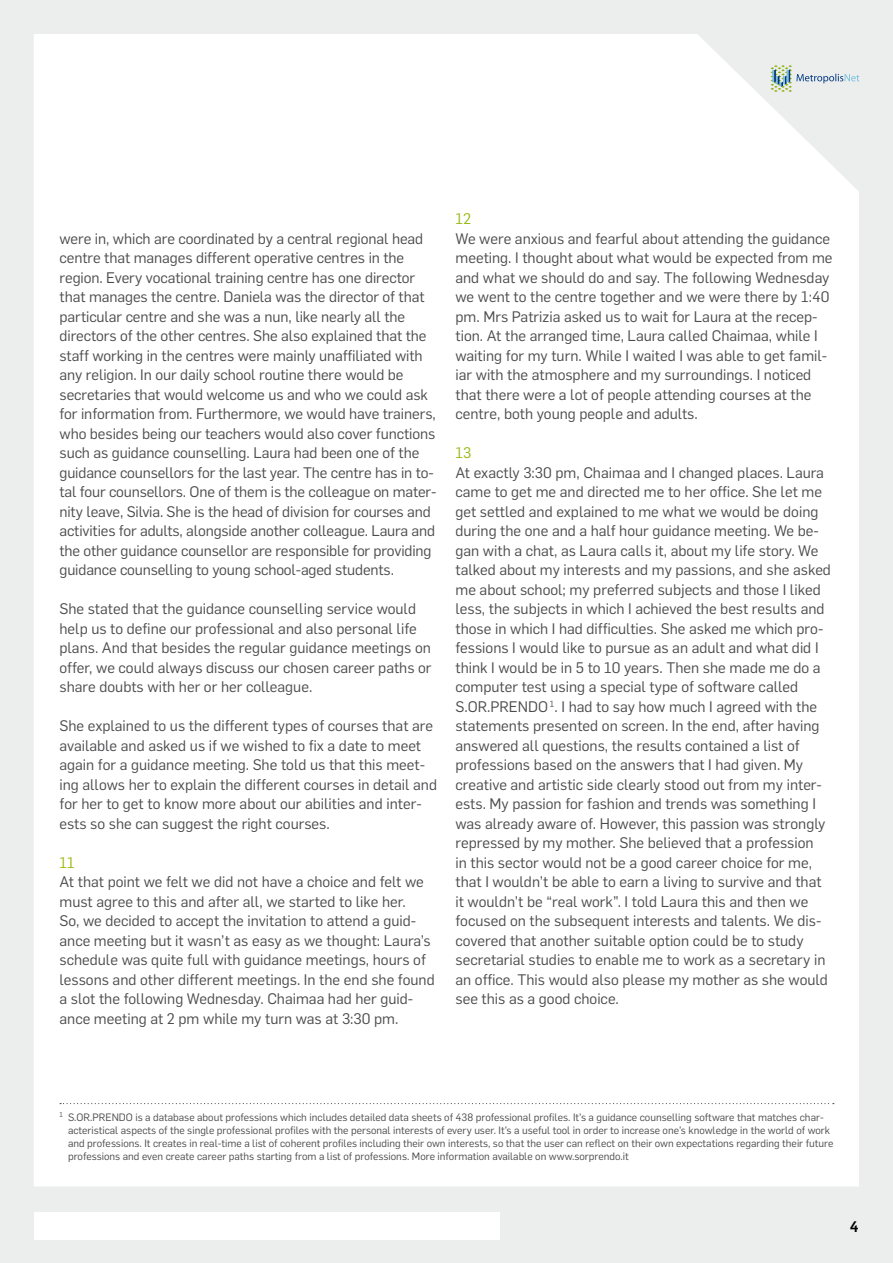
<style>
.page{position:relative;width:893px;height:1263px;background:#eceded}
.page>*{position:absolute;margin:0;border:0;box-sizing:border-box;transform-origin:0 0}
.t1{font:15px/19.5px "Flama";color:#4b4b4d}
.t2{font:15px "Flama";color:#97b911}
.t3{font:500 15px "Flama";color:#000}
.t4{font:10.5px/13px "Flama";color:#4b4b4d}
</style>
<div class="page">
<div style="left:34px;top:34px;width:825px;height:1152px;background:#fff"></div>
<div style="left:34px;top:1212px;width:466px;height:27px;background:#fff"></div>
<div style="left:768px;top:63px;width:94px;height:31px;background:#eceded"></div>
<svg style="left:770px;top:65px;width:89px;height:27px"></svg>
<svg style="left:60px;top:1103px;width:774px;height:1px"></svg>
<p class="t1" style="left:60px;top:228px;width:378px">were in, which are coordinated by a central regional head centre that manages different operative centres in the region. Every vocational training centre has one director that manages the centre. Daniela was the director of that particular centre and she was a nun, like nearly all the directors of the other centres. She also explained that the staff working in the centres were mainly unaffiliated with any religion. In our daily school routine there would be secretaries that would welcome us and who we could ask for information from. Furthermore, we would have trainers, who besides being our teachers would also cover functions such as guidance counselling. Laura had been one of the guidance counsellors for the last year. The centre has in to&shy;tal four counsellors. One of them is the colleague on mater&shy;nity leave, Silvia. She is the head of division for courses and activities for adults, alongside another colleague. Laura and the other guidance counsellor are responsible for providing guidance counselling to young school-aged students.</p>
<p class="t1" style="left:60px;top:598px;width:374px">She stated that the guidance counselling service would help us to define our professional and also personal life plans. And that besides the regular guidance meetings on offer, we could always discuss our chosen career paths or share doubts with her or her colleague.</p>
<p class="t1" style="left:60px;top:715px;width:379px">She explained to us the different types of courses that are available and asked us if we wished to fix a date to meet again for a guidance meeting. She told us that this meet&shy;ing allows her to explain the different courses in detail and for her to get to know more about our abilities and inter&shy;ests so she can suggest the right courses.</p>
<p class="t2" style="left:60px;top:852px;width:17px">11</p>
<p class="t1" style="left:60px;top:871px;width:377px">At that point we felt we did not have a choice and felt we must agree to this and after all, we started to like her.<br>So, we decided to accept the invitation to attend a guid&shy;ance meeting but it wasn’t as easy as we thought: Laura’s schedule was quite full with guidance meetings, hours of lessons and other different meetings. In the end she found a slot the following Wednesday. Chaimaa had her guid&shy;ance meeting at 2 pm while my turn was at 3:30 pm.</p>
<p class="t2" style="left:455px;top:208px;width:17px">12</p>
<p class="t1" style="left:455px;top:228px;width:379px">We were anxious and fearful about attending the guidance meeting. I thought about what would be expected from me and what we should do and say. The following Wednesday we went to the centre together and we were there by 1:40 pm. Mrs Patrizia asked us to wait for Laura at the recep&shy;tion. At the arranged time, Laura called Chaimaa, while I waiting for my turn. While I waited I was able to get famil&shy;iar with the atmosphere and my surroundings. I noticed that there were a lot of people attending courses at the centre, both young people and adults.</p>
<p class="t2" style="left:455px;top:442px;width:17px">13</p>
<p class="t1" style="left:455px;top:462px;width:377px">At exactly 3:30 pm, Chaimaa and I changed places. Laura came to get me and directed me to her office. She let me get settled and explained to me what we would be doing during the one and a half hour guidance meeting. We be&shy;gan with a chat, as Laura calls it, about my life story. We talked about my interests and my passions, and she asked me about school; my preferred subjects and those I liked less, the subjects in which I achieved the best results and those in which I had difficulties. She asked me which pro&shy;fessions I would like to pursue as an adult and what did I think I would be in 5 to 10 years. Then she made me do a computer test using a special type of software called S.OR.PREN DO <sup>1</sup>. I had to say how much I agreed with the statements presented on screen. In the end, after having answered all questions, the results contained a list of professions based on the answers that I had given. My creative and artistic side clearly stood out from my inter&shy;ests. My passion for fashion and trends was something I was already aware of. However, this passion was strongly repressed by my mother. She believed that a profession<br>in this sector would not be a good career choice for me, that I wouldn’t be able to earn a living to survive and that it wouldn’t be “real work”. I told Laura this and then we focused on the subsequent interests and talents. We dis&shy;covered that another suitable option could be to study secretarial studies to enable me to work as a secretary in an office. This would also please my mother as she would see this as a good choice.</p>
<p class="t4" style="left:68px;top:1110px;width:767px;text-indent:-9px"><sup>1</sup> S.OR.PREN DO is a database about professions which includes detailed data sheets of 438 professional profiles. It’s a guidance counselling software that matches char&shy;acteristical aspects of the single professional profiles with the personal interests of every user. It’s a useful tool in order to increase one’s knowledge in the world of work and professions. It creates in real-time a list of coherent profiles including their own interests, so that the user can reflect on their own expectations regarding their future professions and even create career paths starting from a list of professions. More information available on www.sorprendo.it</p>
<p class="t3" style="left:850px;top:1216px;width:10px">4</p>
</div>
